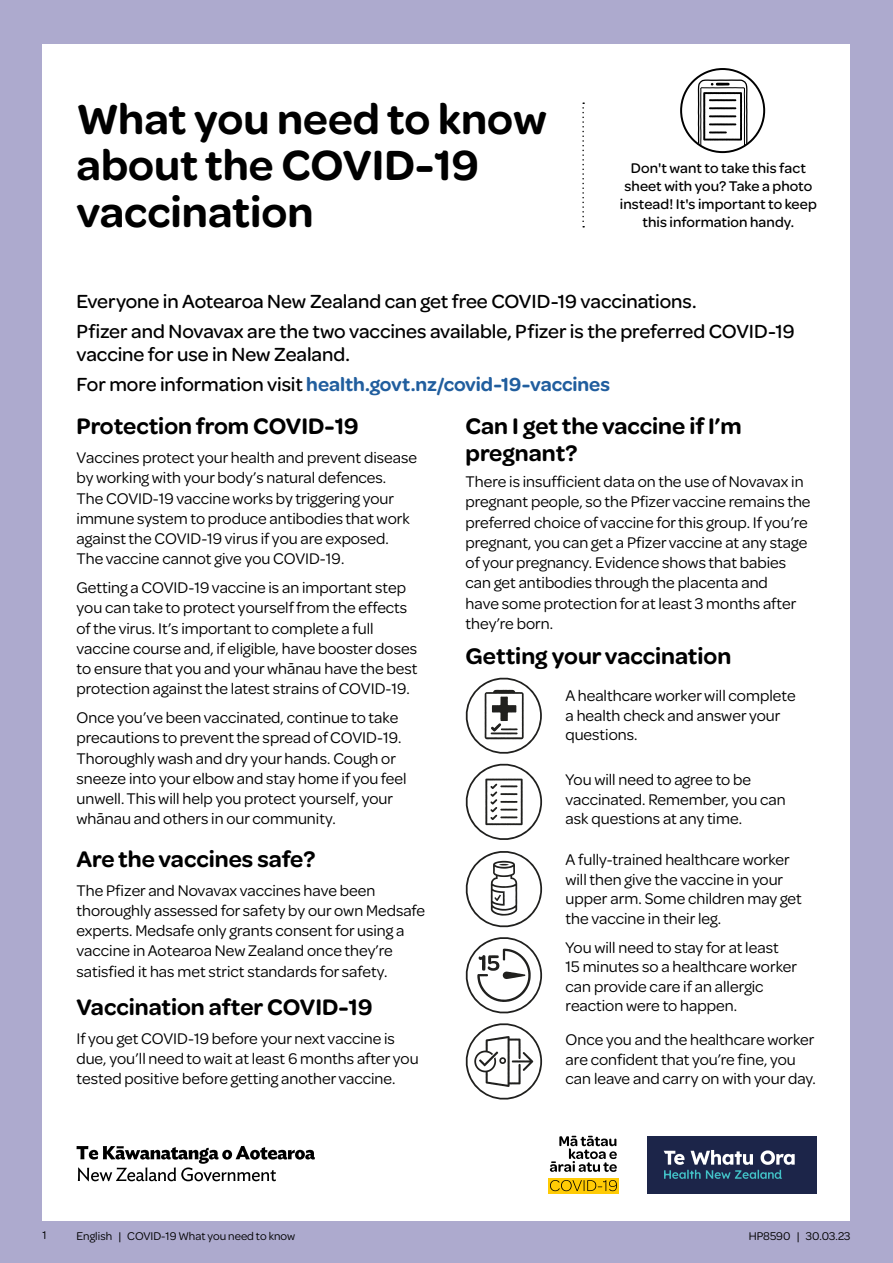
<style>
.page{position:relative;width:893px;height:1263px;background:#adaace}
.page>*{position:absolute;margin:0;border:0;box-sizing:border-box;transform-origin:0 0}
.t1{font:600 45px/46.5px "Omnes";color:#000}
.Subhead_1{font:600 24px/26.2px "Omnes";color:#000}
.Body{font:500 20.25px/23.2px "Omnes";letter-spacing:-.005em;color:#000}
.Body-2{font:600 20.25px "Omnes";letter-spacing:-.005em;color:#215e9e}
.Body_text{font:16.5px/20.2px "Omnes";color:#000}
.Body-3{font:500 15px/18px "Omnes";letter-spacing:.005em;color:#000;text-align:center}
.t2{font:12px "Omnes";color:#000}
.s1{font-weight:500;color:#000}
</style>
<div class="page">
<div style="left:43px;top:44px;width:807px;height:1176px;background:#fff"></div>
<div style="left:647px;top:1136px;width:169px;height:57px;background:#1c2549"></div>
<svg style="left:664px;top:1150px;width:131px;height:29px"></svg>
<div style="left:548px;top:1178px;width:71px;height:15px;background:#ffcb05"></div>
<svg style="left:550px;top:1180px;width:67px;height:11px"></svg>
<svg style="left:550px;top:1136px;width:67px;height:36px"></svg>
<svg style="left:77px;top:1146px;width:238px;height:35px"></svg>
<svg style="left:680px;top:68px;width:85px;height:85px"></svg>
<svg style="left:582px;top:102px;width:2px;height:125px"></svg>
<svg style="left:466px;top:677px;width:76px;height:77px"></svg>
<svg style="left:466px;top:764px;width:76px;height:76px"></svg>
<svg style="left:466px;top:851px;width:76px;height:76px"></svg>
<svg style="left:466px;top:937px;width:76px;height:76px"></svg>
<svg style="left:466px;top:1023px;width:76px;height:77px"></svg>
<h1 class="t1" style="left:77px;top:93px;width:472px">What you need to know about the COVID-19 vaccination</h1>
<p class="Body-3" style="left:620px;top:158px;width:198px">Don't want to take this fact sheet with you? Take a photo instead! It's important to keep this information handy.</p>
<p class="Body" style="left:77px;top:289px;width:621px">Everyone in Aotearoa New Zealand can get free COVID-19 vaccinations.</p>
<p class="Body" style="left:77px;top:318px;width:719px">Pfizer and Novavax are the two vaccines available, Pfizer is the preferred COVID-19 vaccine for use in New Zealand.</p>
<p class="Body-2" style="left:77px;top:370px;width:535px"><span class="s1">For more information visit</span> health.govt.nz/covid-19-vaccines</p>
<p class="Subhead_1" style="left:77px;top:412px;width:283px">Protection from COVID-19</p>
<p class="Body_text" style="left:77px;top:446px;width:342px">Vaccines protect your health and prevent disease by working with your body’s natural defences.<br>The COVID-19 vaccine works by triggering your immune system to produce antibodies that work against the COVID-19 virus if you are exposed.<br>The vaccine cannot give you COVID-19.</p>
<p class="Body_text" style="left:77px;top:576px;width:342px">Getting a COVID-19 vaccine is an important step you can take to protect yourself from the effects of the virus. It’s important to complete a full vaccine course and, if eligible, have booster doses to ensure that you and your whānau have the best protection against the latest strains of COVID-19.</p>
<p class="Body_text" style="left:77px;top:706px;width:332px">Once you’ve been vaccinated, continue to take precautions to prevent the spread of COVID-19.<br>Thoroughly wash and dry your hands. Cough or sneeze into your elbow and stay home if you feel unwell. This will help you protect yourself, your whānau and others in our community.</p>
<p class="Subhead_1" style="left:77px;top:844px;width:240px">Are the vaccines safe?</p>
<p class="Body_text" style="left:77px;top:879px;width:350px">The Pfizer and Novavax vaccines have been thoroughly assessed for safety by our own Medsafe experts. Medsafe only grants consent for using a vaccine in Aotearoa New Zealand once they’re satisfied it has met strict standards for safety.</p>
<p class="Subhead_1" style="left:77px;top:992px;width:297px">Vaccination after COVID-19</p>
<p class="Body_text" style="left:77px;top:1027px;width:344px">If you get COVID-19 before your next vaccine is due, you’ll need to wait at least 6 months after you tested positive before getting another vaccine.</p>
<p class="Subhead_1" style="left:466px;top:412px;width:278px">Can I get the vaccine if I’m pregnant?</p>
<p class="Body_text" style="left:466px;top:471px;width:346px">There is insufficient data on the use of Novavax in pregnant people, so the Pfizer vaccine remains the preferred choice of vaccine for this group. If you’re pregnant, you can get a Pfizer vaccine at any stage of your pregnancy. Evidence shows that babies can get antibodies through the placenta and<br>have some protection for at least 3 months after they’re born.</p>
<p class="Subhead_1" style="left:466px;top:641px;width:267px">Getting your vaccination</p>
<p class="Body_text" style="left:566px;top:685px;width:232px;line-height:19.5px">A healthcare worker will complete a health check and answer your questions.</p>
<p class="Body_text" style="left:566px;top:769px;width:222px;line-height:19.5px">You will need to agree to be vaccinated. Remember, you can ask questions at any time.</p>
<p class="Body_text" style="left:566px;top:849px;width:238px;line-height:19.5px">A fully-trained healthcare worker will then give the vaccine in your upper arm. Some children may get the vaccine in their leg.</p>
<p class="Body_text" style="left:566px;top:936px;width:233px;line-height:19.5px">You will need to stay for at least<br>15 minutes so a healthcare worker can provide care if an allergic reaction were to happen.</p>
<p class="Body_text" style="left:566px;top:1029px;width:252px;line-height:19.5px">Once you and the healthcare worker are confident that you’re fine, you can leave and carry on with your day.</p>
<p class="t2" style="left:43px;top:1227px;width:6px">1</p>
<p class="t2" style="left:77px;top:1227px;width:220px">English | COVID-19 What you need to know</p>
<p class="t2" style="left:749px;top:1227px;width:103px">HP8590 | 30.03.23</p>
</div>
